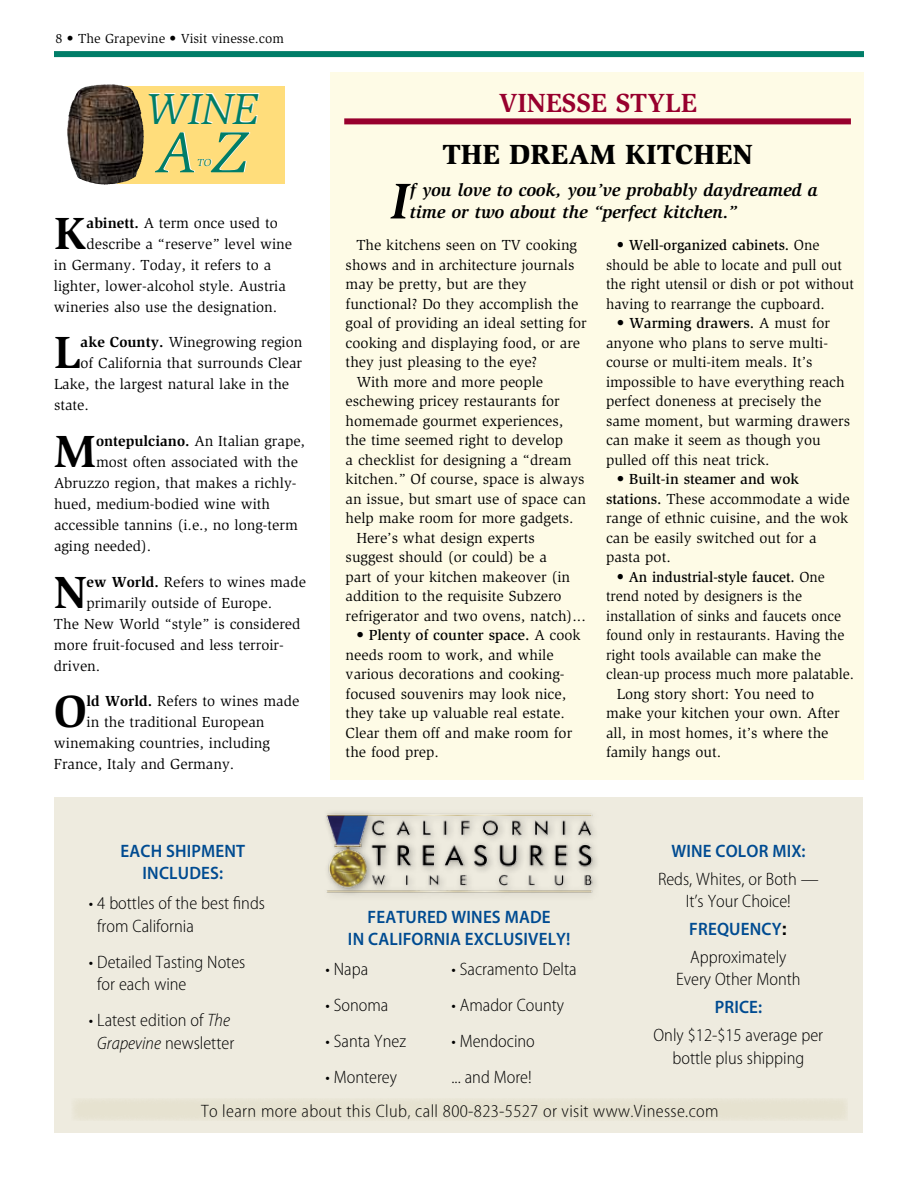
<style>
.page{position:relative;width:918px;height:1188px;background:#fff}
.page>*{position:absolute;margin:0;border:0;box-sizing:border-box;transform-origin:0 0}
.t1{font:italic 59.55px "Slimbach Std";color:#007d68}
.t2{font:italic 700 51.6px "Slimbach Std";color:#000}
.t3{font:700 46.35px "Slimbach Std";color:#000}
.t4{font:italic 44.7px "Slimbach Std";color:#007d68}
.t5{font:900 28.5px "Slimbach Std";color:#000}
.t6{font:700 27px "Slimbach Std";color:#98002e}
.t7{font:300 semi-condensed 18px/22.5px "Myriad Pro";color:#000;text-align:center}
.t8{font:600 18px/22.5px "Myriad Pro";letter-spacing:.01em;color:#004b91;text-align:center;scale:.95 1}
.t9{font:italic 700 18px/22.5px "Slimbach Std";color:#000}
.t10{font:300 semi-condensed 18px/33.3px "Myriad Pro";letter-spacing:.02em;color:#000}
.t11{font:15px/19.5px "Slimbach Std";color:#000}
.t12{font:15px "Slimbach Std";color:#000;scale:.96 1}
.t13{font:500 15px "Slimbach Std";color:#000;scale:.96 1}
.t14{font:13.5px "Slimbach Std";color:#000}
.t15{font:italic 10.35px "Slimbach Std";color:#007d68}
.s1{font-weight:700}
.s2{font-weight:500}
.s3{font-weight:400}
.s4{font-weight:600;font-stretch:normal;color:#004b91}
.s5{font-family:"Helvetica LT Std";font-weight:700;font-stretch:normal}
.s6{font-style:italic}
</style>
<div class="page">
<div style="left:54px;top:51px;width:810px;height:6px;background:#007d68"></div>
<div style="left:331px;top:72px;width:533px;height:708px;background:#fefbe6"></div>
<div style="left:344px;top:118px;width:507px;height:6px;background:#98002e"></div>
<div style="left:117px;top:87px;width:167px;height:97px;background:#ffdd7b"></div>
<img style="left:70px;top:84px;width:42px;height:25px">
<div style="left:55px;top:797px;width:808px;height:336px;background:#eeebdf"></div>
<img style="left:326px;top:812px;width:271px;height:84px">
<div style="left:72px;top:1098px;width:776px;height:23px;background:#e6e2d0"></div>
<p class="t14" style="left:56px;top:31px;width:230px">8 • The Grapevine • Visit vinesse.com</p>
<h3 class="t4" style="left:145px;top:84px;width:114px">WINE</h3>
<h1 class="t1" style="left:155px;top:119px;width:94px">AZ</h1>
<p class="t15" style="left:197px;top:157px;width:16px">TO</p>
<h3 class="t3" style="left:54px;top:206px;width:34px">K</h3>
<p class="t11" style="left:87px;top:213px;width:193px"><span class="s1">abinett.</span> A term once used to</p>
<p class="t11" style="left:87px;top:234px;width:207px">describe a “reserve” level wine</p>
<p class="t11" style="left:54px;top:255px;width:219px">in Germany. Today, it refers to a</p>
<p class="t11" style="left:54px;top:276px;width:233px">lighter, lower-alcohol style. Austria</p>
<p class="t11" style="left:54px;top:297px;width:225px">wineries also use the designation.</p>
<h3 class="t3" style="left:54px;top:325px;width:28px">L</h3>
<p class="t11" style="left:81px;top:333px;width:223px"><span class="s1">ake County.</span> Winegrowing region</p>
<p class="t11" style="left:81px;top:354px;width:223px">of California that surrounds Clear</p>
<p class="t11" style="left:54px;top:375px;width:237px">Lake, the largest natural lake in the</p>
<p class="t11" style="left:54px;top:396px;width:36px">state.</p>
<h3 class="t3" style="left:54px;top:424px;width:44px">M</h3>
<p class="t11" style="left:96px;top:431px;width:210px"><span class="s1">ontepulciano.</span> An Italian grape,</p>
<p class="t11" style="left:96px;top:452px;width:203px">most often associated with the</p>
<p class="t11" style="left:54px;top:473px;width:244px">Abruzzo region, that makes a richly-</p>
<p class="t11" style="left:54px;top:494px;width:218px">hued, medium-bodied wine with</p>
<p class="t11" style="left:54px;top:515px;width:245px">accessible tannins (i.e., no long-term</p>
<p class="t11" style="left:54px;top:536px;width:99px">aging needed).</p>
<h3 class="t3" style="left:54px;top:564px;width:32px">N</h3>
<p class="t11" style="left:87px;top:572px;width:221px"><span class="s1">ew World.</span> Refers to wines made</p>
<p class="t11" style="left:87px;top:593px;width:187px">primarily outside of Europe.</p>
<p class="t11" style="left:54px;top:614px;width:248px">The New World “style” is considered</p>
<p class="t11" style="left:54px;top:635px;width:231px">more fruit-focused and less terroir-</p>
<p class="t11" style="left:54px;top:656px;width:48px">driven.</p>
<h3 class="t3" style="left:54px;top:684px;width:34px">O</h3>
<p class="t11" style="left:87px;top:691px;width:214px"><span class="s1">ld World.</span> Refers to wines made</p>
<p class="t11" style="left:87px;top:712px;width:179px">in the traditional European</p>
<p class="t11" style="left:54px;top:733px;width:218px">winemaking countries, including</p>
<p class="t11" style="left:54px;top:754px;width:182px">France, Italy and Germany.</p>
<h3 class="t6" style="left:499px;top:86px;width:200px">Vinesse Style</h3>
<h3 class="t5" style="left:442px;top:137px;width:20px">THE</h3>
<h3 class="t5" style="left:509px;top:137px;width:23px">DREAM</h3>
<h3 class="t5" style="left:625px;top:137px;width:20px">KITCHEN</h3>
<h2 class="t2" style="left:391px;top:171px;width:19px">I</h2>
<p class="t9" style="left:410px;top:179px;width:409px">f you love to cook, you’ve probably daydreamed a time or two about the “perfect kitchen.”</p>
<p class="t11" style="left:356px;top:235px;width:222px">The kitchens seen on TV cooking</p>
<p class="t11" style="left:346px;top:255px;width:230px">shows and in architecture journals</p>
<p class="t11" style="left:346px;top:274px;width:182px">may be pretty, but are they</p>
<p class="t11" style="left:346px;top:294px;width:234px">functional? Do they accomplish the</p>
<p class="t11" style="left:346px;top:313px;width:243px">goal of providing an ideal setting for</p>
<p class="t11" style="left:346px;top:333px;width:236px">cooking and displaying food, or are</p>
<p class="t11" style="left:346px;top:352px;width:193px">they just pleasing to the eye?</p>
<p class="t11" style="left:356px;top:372px;width:188px">With more and more people</p>
<p class="t11" style="left:346px;top:391px;width:216px">eschewing pricey restaurants for</p>
<p class="t11" style="left:346px;top:411px;width:219px">homemade gourmet experiences,</p>
<p class="t11" style="left:346px;top:430px;width:219px">the time seemed right to develop</p>
<p class="t11" style="left:346px;top:450px;width:227px">a checklist for designing a “dream</p>
<p class="t11" style="left:346px;top:469px;width:240px">kitchen.” Of course, space is always</p>
<p class="t11" style="left:346px;top:489px;width:242px">an issue, but smart use of space can</p>
<p class="t11" style="left:346px;top:508px;width:230px">help make room for more gadgets.</p>
<p class="t11" style="left:356px;top:528px;width:180px">Here’s what design experts</p>
<p class="t11" style="left:346px;top:547px;width:203px">suggest should (or could) be a</p>
<p class="t11" style="left:346px;top:567px;width:226px">part of your kitchen makeover (in</p>
<p class="t11" style="left:346px;top:586px;width:218px">addition to the requisite Subzero</p>
<p class="t11" style="left:346px;top:606px;width:242px">refrigerator and two ovens, natch)...</p>
<p class="t11" style="left:346px;top:625px;width:237px;text-indent:11px"><span class="s2">• Plenty of counter space.</span> A cook needs room to work, and while various decorations and cooking&shy;focused souvenirs may look nice, they take up valuable real estate.<br>Clear them off and make room for the food prep.</p>
<p class="t11" style="left:606px;top:235px;width:249px;text-indent:11px"><span class="s2">• Well-organized cabinets.</span> One should be able to locate and pull out the right utensil or dish or pot without having to rearrange the cupboard.</p>
<p class="t11" style="left:606px;top:313px;width:246px;text-indent:11px"><span class="s2">• Warming drawers.</span> A must for anyone who plans to serve multi&shy;course or multi-item meals. It’s impossible to have everything reach perfect doneness at precisely the same moment, but warming drawers can make it seem as though you pulled off this neat trick.</p>
<p class="t11" style="left:606px;top:469px;width:245px;text-indent:11px"><span class="s2">• Built-in steamer and wok stations.</span> These accommodate a wide range of ethnic cuisine, and the wok can be easily switched out for a pasta pot.</p>
<p class="t13" style="left:617px;top:567px;width:218px">• An industrial-style faucet. <span class="s3">One</span></p>
<p class="t12" style="left:606px;top:587px;width:206px">trend noted by designers is the</p>
<p class="t12" style="left:606px;top:607px;width:246px">installation of sinks and faucets once</p>
<p class="t12" style="left:606px;top:626px;width:250px">found only in restaurants. Having the</p>
<p class="t12" style="left:606px;top:646px;width:225px">right tools available can make the</p>
<p class="t12" style="left:606px;top:665px;width:260px">clean-up process much more palatable.</p>
<p class="t11" style="left:617px;top:684px;width:199px">Long story short: You need to</p>
<p class="t11" style="left:606px;top:703px;width:235px">make your kitchen your own. After</p>
<p class="t11" style="left:606px;top:723px;width:224px">all, in most homes, it’s where the</p>
<p class="t11" style="left:606px;top:742px;width:117px">family hangs out.</p>
<p class="t8" style="left:671px;top:840px;width:143px">WINE COLOR MIX:</p>
<p class="t7" style="left:658px;top:868px;width:162px">Reds, Whites, or Both —<br>It’s Your Choice!</p>
<p class="t7" style="left:689px;top:915px;width:100px;line-height:27.9px;text-align:left"><span class="s4">FREQUENCY</span><span class="s5">:<br></span>Approximately</p>
<p class="t7" style="left:676px;top:969px;width:126px">Every Other Month</p>
<p class="t8" style="left:715px;top:996px;width:51px">PRICE:</p>
<p class="t7" style="left:654px;top:1024px;width:171px">Only $12-$15 average per bottle plus shipping</p>
<p class="t8" style="left:120px;top:840px;width:133px">EACH SHIPMENT<br>INCLUDES:</p>
<p class="t7" style="left:97px;top:892px;width:169px;text-align:left;text-indent:-8px">• 4 bottles of the best finds from California</p>
<p class="t7" style="left:97px;top:951px;width:150px;text-align:left;text-indent:-8px">• Detailed Tasting Notes for each wine</p>
<p class="t7" style="left:89px;top:1009px;width:147px">• Latest edition of <span class="s6">The<br>Grapevine</span> newsletter</p>
<p class="t8" style="left:348px;top:906px;width:236px">FEATURED WINES MADE<br>IN CALIFORNIA EXCLUSIVELY!</p>
<p class="t7" style="left:325px;top:958px;width:44px">• Napa</p>
<p class="t7" style="left:451px;top:958px;width:127px">• Sacramento Delta</p>
<p class="t7" style="left:325px;top:994px;width:64px">• Sonoma</p>
<p class="t7" style="left:451px;top:994px;width:114px">• Amador County</p>
<p class="t7" style="left:325px;top:1030px;width:82px">• Santa Ynez</p>
<p class="t7" style="left:451px;top:1030px;width:85px">• Mendocino</p>
<p class="t7" style="left:325px;top:1066px;width:73px">• Monterey</p>
<p class="t10" style="left:201px;top:1061px;width:519px;text-indent:250px">... and More!<br>To learn more about this Club, call 800-823-5527 or visit www.Vinesse.com</p>
</div>
